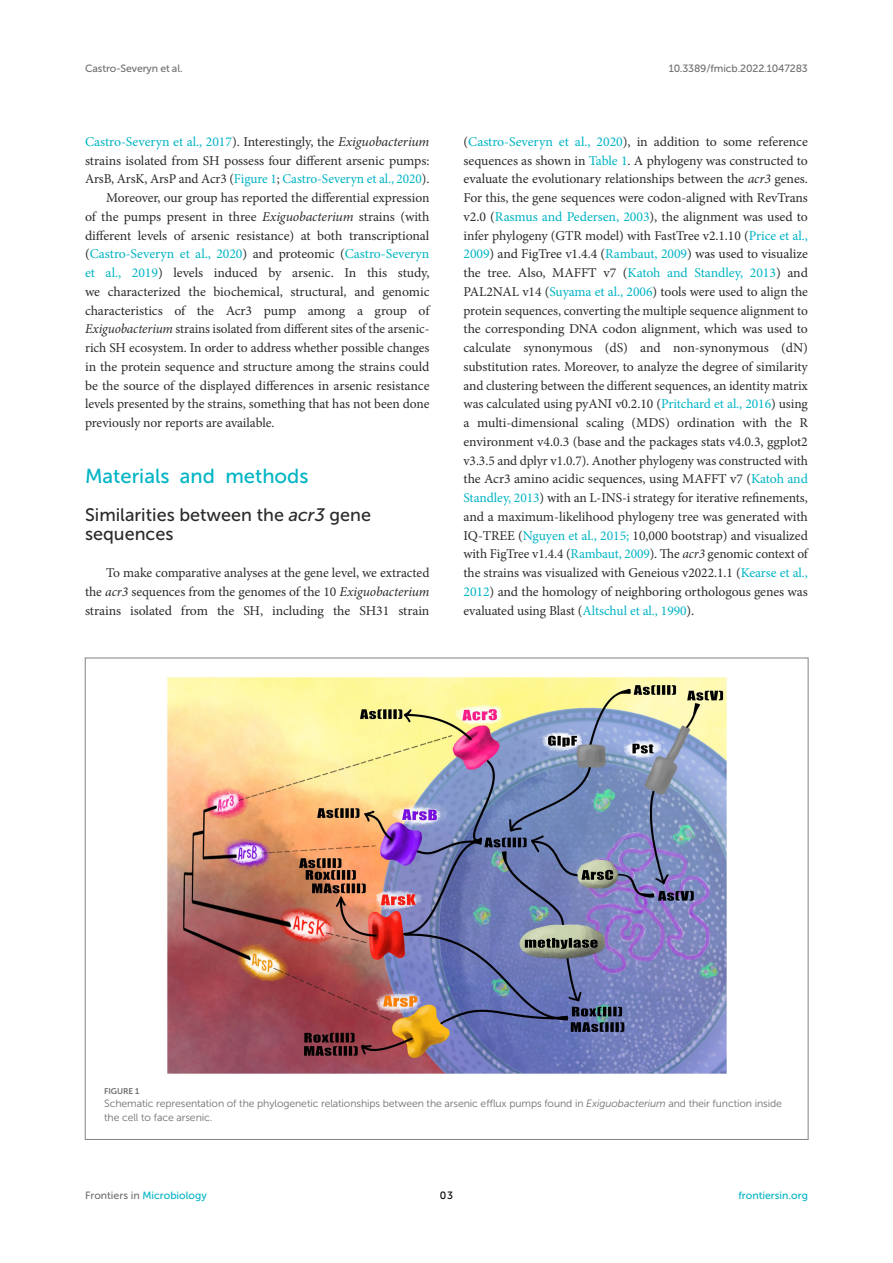
<style>
.page{position:relative;width:893px;height:1263px;background:#fff}
.page>*{position:absolute;margin:0;border:0;box-sizing:border-box;transform-origin:0 0}
.HEAD_1{font:20.25px "Museo Sans 500";color:#00b4c4}
.HEAD_2_after_HEAD_1{font:18px/18.8px "Museo Sans 500";color:#2b2b2a}
.TEXT_FLUSH{font:13.5px/18.8px "Minion Pro";letter-spacing:-.005em;color:#2b2b2a;text-align:justify}
.TEXT{font:13.5px/18.8px "Minion Pro";letter-spacing:-.005em;color:#2b2b2a;text-align:justify}
.FIG_LEG{font:10.5px/13.5px "Museo Sans 300";letter-spacing:-.01em;color:#706f70}
.t1{font:10.5px "Museo Sans 500";letter-spacing:-.015em;color:#706f70}
.t2{font:10.5px "Museo Sans 500";color:#00b4c4}
.t3{font:10.5px "Museo Sans 500";color:#000}
.FIG_HD{font:8.25px "Museo Sans 700";letter-spacing:-.01em;color:#706f70}
.s1{color:#00b4c4}
.s2{font-style:italic}
.s3{color:#706f70}
</style>
<div class="page">
<img style="left:167px;top:677px;width:560px;height:397px">
<p class="t1" style="left:85px;top:63px;width:99px">Castro-Severyn et al.</p>
<p class="t1" style="left:669px;top:63px;width:141px">10.3389/fmicb.2022.1047283</p>
<p class="TEXT" style="left:85px;top:132px;width:346px"><span class="s1">Castro-Severyn et al., 2017</span>). Interestingly, the <span class="s2">Exiguobacterium </span>strains isolated from SH possess four different arsenic pumps:<br>ArsB, ArsK, ArsP and Acr3 (<span class="s1">Figure 1</span>; <span class="s1">Castro-Severyn et al., 2020</span>).</p>
<p class="TEXT" style="left:85px;top:188px;width:346px;text-indent:21px">Moreover, our group has reported the differential expression of the pumps present in three <span class="s2">Exiguobacterium</span> strains (with different levels of arsenic resistance) at both transcriptional (<span class="s1">Castro-Severyn et al., 2020</span>) and proteomic (<span class="s1">Castro-Severyn et al., 2019</span>) levels induced by arsenic. In this study, we characterized the biochemical, structural, and genomic characteristics of the Acr3 pump among a group of <span class="s2">Exiguobacterium</span> strains isolated from different sites of the arsenic&shy;rich SH ecosystem. In order to address whether possible changes in the protein sequence and structure among the strains could be the source of the displayed differences in arsenic resistance levels presented by the strains, something that has not been done previously nor reports are available.</p>
<p class="HEAD_1" style="left:85px;top:465px;width:225px">Materials and methods</p>
<p class="HEAD_2_after_HEAD_1" style="left:85px;top:505px;width:287px">Similarities between the <span class="s2">acr3</span> gene sequences</p>
<p class="TEXT_FLUSH" style="left:85px;top:563px;width:346px;text-indent:21px">To make comparative analyses at the gene level, we extracted the <span class="s2">acr3</span> sequences from the genomes of the 10 <span class="s2">Exiguobacterium </span>strains isolated from the SH, including the SH31 strain</p>
<p class="TEXT_FLUSH" style="left:463px;top:132px;width:346px">(<span class="s1">Castro-Severyn et al., 2020</span>), in addition to some reference sequences as shown in <span class="s1">Table 1</span>. A phylogeny was constructed to evaluate the evolutionary relationships between the <span class="s2">acr3</span> genes.<br>For this, the gene sequences were codon-aligned with RevTrans v2.0 (<span class="s1">Rasmus and Pedersen, 2003</span>), the alignment was used to infer phylogeny (GTR model) with FastTree v2.1.10 (<span class="s1">Price et al., 2009</span>) and FigTree v1.4.4 (<span class="s1">Rambaut, 2009</span>) was used to visualize the tree. Also, MAFFT v7 (<span class="s1">Katoh and Standley, 2013</span>) and PAL2NAL v14 (<span class="s1">Suyama et al., 2006</span>) tools were used to align the protein sequences, converting the multiple sequence alignment to the corresponding DNA codon alignment, which was used to calculate synonymous (dS) and non-synonymous (dN) substitution rates. Moreover, to analyze the degree of similarity and clustering between the different sequences, an identity matrix was calculated using pyANI v0.2.10 (<span class="s1">Pritchard et al., 2016</span>) using a multi-dimensional scaling (MDS) ordination with the R environment v4.0.3 (base and the packages stats v4.0.3, ggplot2 v3.3.5 and dplyr v1.0.7). Another phylogeny was constructed with the Acr3 amino acidic sequences, using MAFFT v7 (<span class="s1">Katoh and Standley, 2013</span>) with an L-INS-i strategy for iterative refinements, and a maximum-likelihood phylogeny tree was generated with IQ-TREE (<span class="s1">Nguyen et al., 2015;</span> 10,000 bootstrap) and visualized with FigTree v1.4.4 (<span class="s1">Rambaut, 2009</span>). The <span class="s2">acr3</span> genomic context of the strains was visualized with Geneious v2022.1.1 (<span class="s1">Kearse et al., 2012</span>) and the homology of neighboring orthologous genes was evaluated using Blast (<span class="s1">Altschul et al., 1990</span>).</p>
<p class="FIG_HD" style="left:104px;top:1086px;width:37px">FIGURE 1</p>
<p class="FIG_LEG" style="left:104px;top:1097px;width:679px">Schematic representation of the phylogenetic relationships between the arsenic efflux pumps found in <span class="s2">Exiguobacterium</span> and their function inside the cell to face arsenic.</p>
<p class="t2" style="left:85px;top:1190px;width:123px"><span class="s3">Frontiers in</span> Microbiology</p>
<p class="t3" style="left:440px;top:1190px;width:15px">03</p>
<p class="t2" style="left:738px;top:1190px;width:71px">frontiersin.org</p>
</div>
